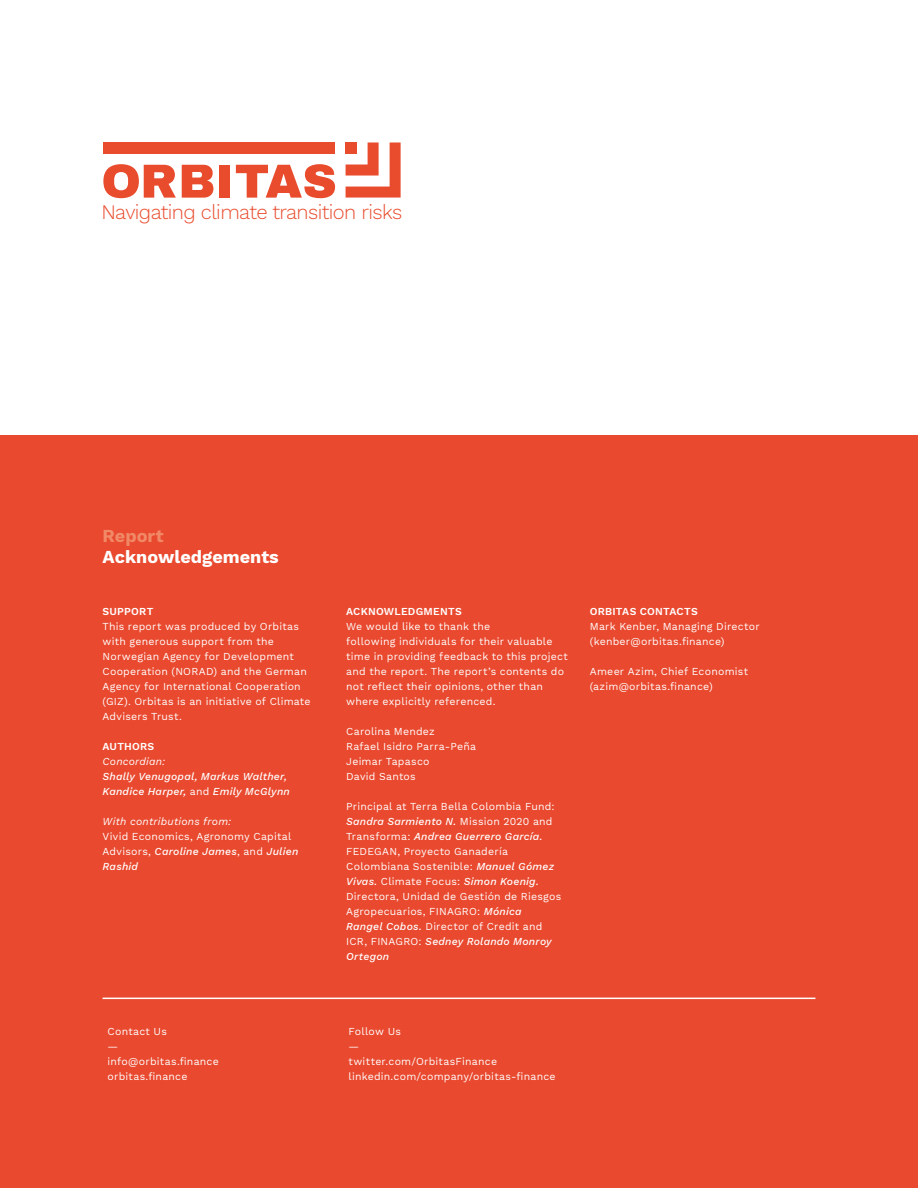
<style>
.page{position:relative;width:918px;height:1188px;background:#fff}
.page>*{position:absolute;margin:0;border:0;box-sizing:border-box;transform-origin:0 0}
.t1{font:300 20.25px "Work Sans";letter-spacing:-.03em;color:#e94b2d}
.t2{font:700 18px "Work Sans";color:#fff}
.t3{font:700 18px "Work Sans";color:#f18866}
.Copy_Text_10_14_Left{font:10.5px/15px "Work Sans";letter-spacing:.02em;color:#fff}
.Small_Text_7_10_Left{font:10.5px/15px "Work Sans";letter-spacing:.025em;color:#fff}
.Copy_Text_10_14_Left-2{font:italic 500 10.5px/15px "Work Sans";letter-spacing:.02em;color:#fff}
.Copy_Text_10_14_Left-3{font:600 10.5px "Work Sans";letter-spacing:.02em;color:#fff}
.Copy_Text_10_14_Left-4{font:italic 10.5px "Work Sans";letter-spacing:.02em;color:#fff}
.s1{font-weight:400;font-style:normal}
.s2{font-weight:500;font-style:italic}
</style>
<div class="page">
<div style="left:0;top:435px;width:918px;height:753px;background:#e9492e"></div>
<hr style="left:103px;top:998px;width:712px;height:1px;background:#fff">
<svg style="left:103px;top:164px;width:73px;height:34px"></svg>
<svg style="left:182px;top:165px;width:31px;height:33px"></svg>
<div style="left:219px;top:165px;width:11px;height:33px;background:#e94b2d"></div>
<svg style="left:236px;top:164px;width:99px;height:34px"></svg>
<div style="left:103px;top:142px;width:232px;height:12px;background:#e94b2d"></div>
<svg style="left:346px;top:142px;width:55px;height:56px"></svg>
<p class="t1" style="left:102px;top:197px;width:302px">Navigating climate transition risks</p>
<p class="t3" style="left:103px;top:525px;width:63px">Report</p>
<p class="t2" style="left:103px;top:547px;width:178px">Acknowledgements</p>
<p class="Copy_Text_10_14_Left-3" style="left:103px;top:605px;width:52px">SUPPORT</p>
<p class="Copy_Text_10_14_Left" style="left:103px;top:619px;width:210px">This report was produced by Orbitas with generous support from the Norwegian Agency for Development Cooperation (NORAD) and the German Agency for International Cooperation (GIZ). Orbitas is an initiative of Climate Advisers Trust.</p>
<p class="Copy_Text_10_14_Left-3" style="left:103px;top:740px;width:53px">AUTHORS</p>
<p class="Copy_Text_10_14_Left-4" style="left:103px;top:754px;width:64px">Concordian:</p>
<p class="Copy_Text_10_14_Left-2" style="left:103px;top:768px;width:189px">Shally Venugopal, Markus Walther,<br>Kandice Harper, <span class="s1">and</span> Emily McGlynn</p>
<p class="Copy_Text_10_14_Left-4" style="left:103px;top:814px;width:130px">With contributions from:</p>
<p class="Copy_Text_10_14_Left" style="left:103px;top:829px;width:197px">Vivid Economics, Agronomy Capital<br>Advisors, <span class="s2">Caroline James</span>, and <span class="s2">Julien<br>Rashid</span></p>
<p class="Small_Text_7_10_Left" style="left:108px;top:1024px;width:61px">Contact Us</p>
<p class="Small_Text_7_10_Left" style="left:108px;top:1039px;width:113px">— info@orbitas.finance orbitas.finance</p>
<p class="Copy_Text_10_14_Left-3" style="left:346px;top:605px;width:117px">ACKNOWLEDGMENTS</p>
<p class="Copy_Text_10_14_Left" style="left:346px;top:619px;width:223px">We would like to thank the<br>following individuals for their valuable time in providing feedback to this project and the report. The report’s contents do not reflect their opinions, other than where explicitly referenced.</p>
<p class="Copy_Text_10_14_Left" style="left:346px;top:724px;width:90px">Carolina Mendez</p>
<p class="Copy_Text_10_14_Left" style="left:346px;top:739px;width:131px">Rafael Isidro Parra-Peña</p>
<p class="Copy_Text_10_14_Left" style="left:346px;top:754px;width:85px">Jeimar Tapasco</p>
<p class="Copy_Text_10_14_Left" style="left:346px;top:769px;width:71px">David Santos</p>
<p class="Copy_Text_10_14_Left" style="left:346px;top:799px;width:210px">Principal at Terra Bella Colombia Fund:<br><span class="s2">Sandra Sarmiento N.</span> Mission 2020 and<br>Transforma: <span class="s2">Andrea Guerrero García.</span></p>
<p class="Copy_Text_10_14_Left" style="left:346px;top:844px;width:217px">FEDEGAN, Proyecto Ganadería<br>Colombiana Sostenible: <span class="s2">Manuel Gómez<br>Vivas.</span> Climate Focus: <span class="s2">Simon Koenig.<br></span>Directora, Unidad de Gestión de Riesgos<br>Agropecuarios, FINAGRO: <span class="s2">Mónica<br>Rangel Cobos.</span> Director of Credit and<br>ICR, FINAGRO: <span class="s2">Sedney Rolando Monroy<br>Ortegon</span></p>
<p class="Copy_Text_10_14_Left-3" style="left:590px;top:605px;width:110px">ORBITAS CONTACTS</p>
<p class="Copy_Text_10_14_Left" style="left:590px;top:619px;width:171px">Mark Kenber, Managing Director (kenber@orbitas.finance)</p>
<p class="Copy_Text_10_14_Left" style="left:590px;top:664px;width:160px">Ameer Azim, Chief Economist (azim@orbitas.finance)</p>
<p class="Small_Text_7_10_Left" style="left:348px;top:1024px;width:54px">Follow Us</p>
<p class="Small_Text_7_10_Left" style="left:348px;top:1039px;width:150px">— twitter.com/OrbitasFinance</p>
<p class="Small_Text_7_10_Left" style="left:348px;top:1069px;width:209px">linkedin.com/company/orbitas-finance</p>
</div>
